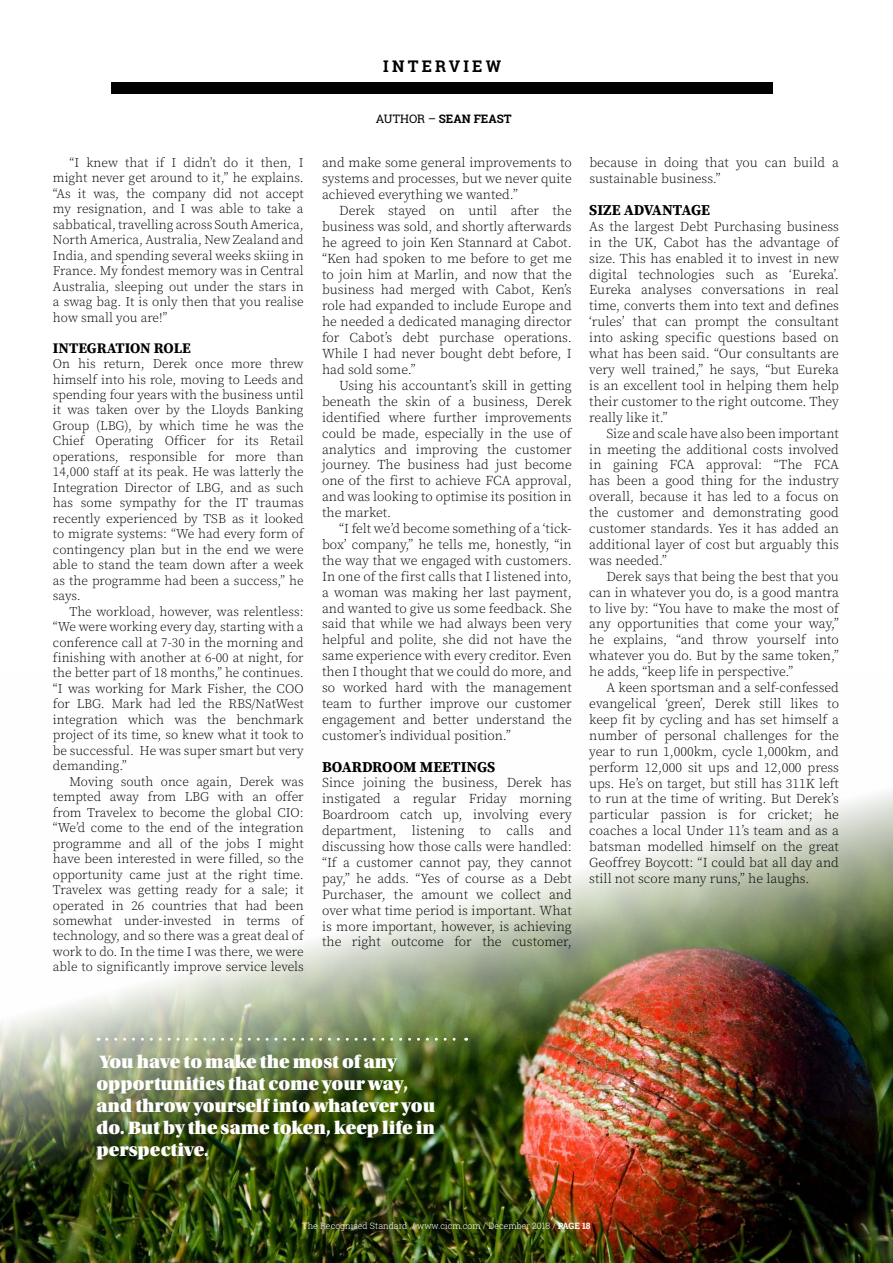
<style>
.page{position:relative;width:893px;height:1263px;background:#fff}
.page>*{position:absolute;margin:0;border:0;box-sizing:border-box;transform-origin:0 0}
.t1{font:18.9px/21.9px "Utopia Std Black Headline";color:#fff}
.t2{font:700 16.05px "Roboto Slab";letter-spacing:.2em;color:#000}
.t3{font:700 15px "Source Serif Pro";letter-spacing:-.005em;color:#000}
.t4{font:700 14.55px "Source Serif Pro";letter-spacing:-.01em;color:#000}
.t5{font:300 13.5px/15.9px "Source Serif Pro";color:#000;text-align:justify}
.t6{font:300 13.2px/15.5px "Source Serif Pro";color:#000;text-align:justify}
.t7{font:700 11.7px "Roboto Slab";color:#000}
.t8{font:300 8.7px "Roboto Slab";color:#fff}
.s1{font-weight:400}
.s2{font-weight:700}
</style>
<div class="page">
<img style="left:0;top:791px;width:893px;height:472px">
<div style="left:111px;top:83px;width:662px;height:11px;background:#000"></div>
<svg style="left:107px;top:1038px;width:360px;height:3px"></svg>
<p class="t2" style="left:383px;top:55px;width:119px">INTERVIEW</p>
<p class="t6" style="left:53px;top:155px;width:252px;text-indent:17px">“I knew that if I didn’t do it then, I might never get around to it,” he explains. “As it was, the company did not accept my resignation, and I was able to take a sabbatical, travelling across South America, North America, Australia, New Zealand and India, and spending several weeks skiing in France. My fondest memory was in Central Australia, sleeping out under the stars in a swag bag. It is only then that you realise how small you are!”</p>
<p class="t4" style="left:53px;top:338px;width:139px">INTEGRATION ROLE</p>
<p class="t6" style="left:53px;top:356px;width:252px">On his return, Derek once more threw himself into his role, moving to Leeds and spending four years with the business until it was taken over by the Lloyds Banking Group (LBG), by which time he was the Chief Operating Officer for its Retail operations, responsible for more than 14,000 staff at its peak. He was latterly the Integration Director of LBG, and as such has some sympathy for the IT traumas recently experienced by TSB as it looked to migrate systems: “We had every form of contingency plan but in the end we were able to stand the team down after a week as the programme had been a success,” he says.</p>
<p class="t6" style="left:53px;top:604px;width:252px;text-indent:17px">The workload, however, was relentless: “We were working every day, starting with a conference call at 7-30 in the morning and finishing with another at 6-00 at night, for the better part of 18 months,” he continues. “I was working for Mark Fisher, the COO for LBG. Mark had led the RBS/NatWest integration which was the benchmark project of its time, so knew what it took to be successful. He was super smart but very demanding.”</p>
<p class="t6" style="left:53px;top:774px;width:252px;text-indent:17px">Moving south once again, Derek was tempted away from LBG with an offer from Travelex to become the global CIO: “We’d come to the end of the integration programme and all of the jobs I might have been interested in were filled, so the opportunity came just at the right time.<br>Travelex was getting ready for a sale; it operated in 26 countries that had been somewhat under-invested in terms of technology, and so there was a great deal of work to do. In the time I was there, we were able to significantly improve service levels</p>
<p class="t7" style="left:376px;top:110px;width:137px"><span class="s1">AUTHOR –</span> SEAN FEAST</p>
<p class="t5" style="left:322px;top:155px;width:251px">and make some general improvements to systems and processes, but we never quite achieved everything we wanted.”</p>
<p class="t5" style="left:322px;top:203px;width:251px;text-indent:17px">Derek stayed on until after the business was sold, and shortly afterwards he agreed to join Ken Stannard at Cabot. “Ken had spoken to me before to get me to join him at Marlin, and now that the business had merged with Cabot, Ken’s role had expanded to include Europe and he needed a dedicated managing director for Cabot’s debt purchase operations.<br>While I had never bought debt before, I had sold some.”</p>
<p class="t5" style="left:322px;top:378px;width:251px;text-indent:17px">Using his accountant’s skill in getting beneath the skin of a business, Derek identified where further improvements could be made, especially in the use of analytics and improving the customer journey. The business had just become one of the first to achieve FCA approval, and was looking to optimise its position in the market.</p>
<p class="t5" style="left:322px;top:521px;width:251px;text-indent:17px">“I felt we’d become something of a ‘tick&shy;box’ company,” he tells me, honestly, “in the way that we engaged with customers.<br>In one of the first calls that I listened into, a woman was making her last payment, and wanted to give us some feedback. She said that while we had always been very helpful and polite, she did not have the same experience with every creditor. Even then I thought that we could do more, and so worked hard with the management team to further improve our customer engagement and better understand the customer’s individual position.”</p>
<p class="t3" style="left:322px;top:756px;width:175px">BOARDROOM MEETINGS</p>
<p class="t5" style="left:322px;top:775px;width:251px">Since joining the business, Derek has instigated a regular Friday morning Boardroom catch up, involving every department, listening to calls and discussing how those calls were handled: “If a customer cannot pay, they cannot pay,” he adds. “Yes of course as a Debt Purchaser, the amount we collect and over what time period is important. What is more important, however, is achieving the right outcome for the customer,</p>
<p class="t5" style="left:589px;top:155px;width:251px">because in doing that you can build a sustainable business.”</p>
<p class="t3" style="left:589px;top:200px;width:122px">SIZE ADVANTAGE</p>
<p class="t5" style="left:589px;top:219px;width:251px">As the largest Debt Purchasing business in the UK, Cabot has the advantage of size. This has enabled it to invest in new digital technologies such as ‘Eureka’.<br>Eureka analyses conversations in real time, converts them into text and defines ‘rules’ that can prompt the consultant into asking specific questions based on what has been said. “Our consultants are very well trained,” he says, “but Eureka is an excellent tool in helping them help their customer to the right outcome. They really like it.”</p>
<p class="t5" style="left:589px;top:425px;width:251px;text-indent:17px">Size and scale have also been important in meeting the additional costs involved in gaining FCA approval: “The FCA has been a good thing for the industry overall, because it has led to a focus on the customer and demonstrating good customer standards. Yes it has added an additional layer of cost but arguably this was needed.”</p>
<p class="t5" style="left:589px;top:568px;width:251px;text-indent:17px">Derek says that being the best that you can in whatever you do, is a good mantra to live by: “You have to make the most of any opportunities that come your way,” he explains, “and throw yourself into whatever you do. But by the same token,” he adds, “keep life in perspective.”</p>
<p class="t5" style="left:589px;top:680px;width:251px;text-indent:17px">A keen sportsman and a self-confessed evangelical ‘green’, Derek still likes to keep fit by cycling and has set himself a number of personal challenges for the year to run 1,000km, cycle 1,000km, and perform 12,000 sit ups and 12,000 press ups. He’s on target, but still has 311K left to run at the time of writing. But Derek’s particular passion is for cricket; he coaches a local Under 11’s team and as a batsman modelled himself on the great Geoffrey Boycott: “I could bat all day and still not score many runs,” he laughs.</p>
<h1 class="t1" style="left:97px;top:1052px;width:340px">You have to make the most of any opportunities that come your way, and throw yourself into whatever you do. But by the same token, keep life in perspective.</h1>
<p class="t8" style="left:302px;top:1220px;width:290px">The Recognised Standard / www.cicm.com / December 2018 / <span class="s2">PAGE 18</span></p>
</div>
